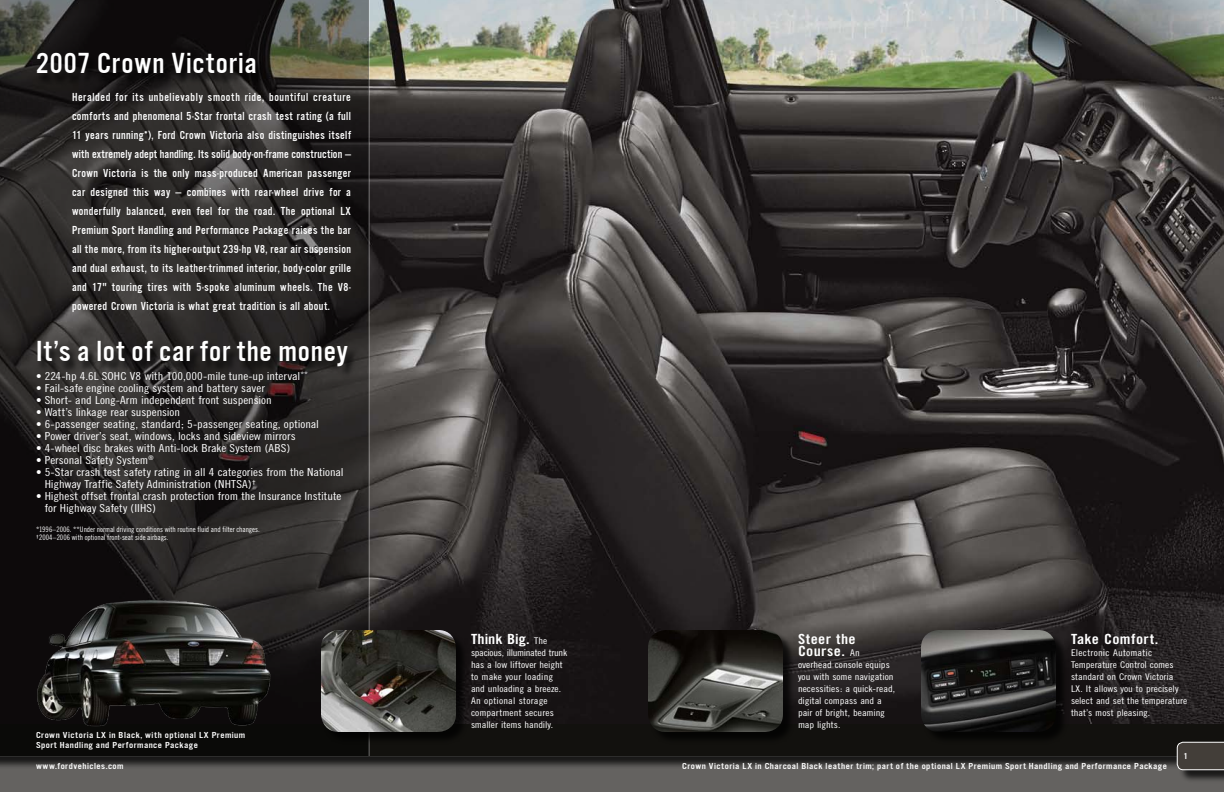
<style>
.page{position:relative;width:1224px;height:792px;background:#fff}
.page>*{position:absolute;margin:0;border:0;box-sizing:border-box;transform-origin:0 0}
.t1{font:30px "Alternate Got No 3 D";letter-spacing:.025em;color:#fff;scale:1.05 1}
.t2{font:14px/12px "Trade Gothic Bold Cond Twenty";letter-spacing:.02em;color:#fff;scale:1.15 1}
.t3{font:14px "Trade Gothic Bold Cond Twenty";color:#fff;scale:1.15 1}
.t4{font:12px/19px "Alternate Got No 3 D";letter-spacing:.03em;color:#fff;text-align:justify}
.t5{font:11px/12px "Trade Gothic Cond Eighteen";letter-spacing:-.005em;color:#fff}
.t6{font:9.2px/12px "Trade Gothic Cond Eighteen";color:#fff;scale:1.15 1}
.t7{font:9px/10px "Alternate Got No 3 D";letter-spacing:.045em;color:#fff;scale:1.2 1}
.t8{font:7.5px/8.5px "Trade Gothic Cond Eighteen";letter-spacing:-.005em;color:#fff}
.s1{font-family:"Trade Gothic Cond Eighteen";font-size:9.2px}
</style>
<div class="page">
<svg style="left:0;top:756px;width:1224px;height:36px;background:#545251"></svg>
<div style="left:0;top:0;width:1224px;height:756px;background:#12110e"></div>
<img style="left:370px;top:0;width:854px;height:723px">
<hr style="left:368px;top:0;width:2px;height:756px;background:#fff">
<svg style="left:0;top:0;width:368px;height:719px"></svg>
<div style="left:1178px;top:743px;width:46px;height:40px;background:#000;opacity:.75"></div>
<svg style="left:1177px;top:742px;width:47px;height:28px"></svg>
<div style="left:36px;top:53px;width:231px;height:33px;background:#000;opacity:.85"></div>
<div style="left:36px;top:342px;width:322px;height:37px;background:#000;opacity:.85"></div>
<img style="left:21px;top:582px;width:261px;height:144px">
<div style="left:322px;top:631px;width:147px;height:114px;background:#000;opacity:.75"></div>
<img style="left:321px;top:630px;width:135px;height:102px;border-radius:18px">
<div style="left:649px;top:631px;width:147px;height:114px;background:#000;opacity:.75"></div>
<img style="left:648px;top:630px;width:135px;height:102px;border-radius:18px">
<div style="left:922px;top:631px;width:147px;height:114px;background:#000;opacity:.75"></div>
<img style="left:921px;top:630px;width:135px;height:102px;border-radius:18px">
<h1 class="t1" style="left:36px;top:47px;width:212px">2007 Crown Victoria</h1>
<p class="t4" style="left:72px;top:88px;width:281px">Heralded for its unbelievably smooth ride, bountiful creature comforts and phenomenal 5-Star frontal crash test rating (a full 11 years running*), Ford Crown Victoria also distinguishes itself with extremely adept handling. Its solid body-on-frame construction — Crown Victoria is the only mass-produced American passenger car designed this way — combines with rear-wheel drive for a wonderfully balanced, even feel for the road. The optional LX Premium Sport Handling and Performance Package raises the bar all the more, from its higher-output 239-hp V8, rear air suspension and dual exhaust, to its leather-trimmed interior, body-color grille and 17" touring tires with 5-spoke aluminum wheels. The V8- powered Crown Victoria is what great tradition is all about.</p>
<h1 class="t1" style="left:36px;top:335px;width:299px">It’s a lot of car for the money</h1>
<p class="t5" style="left:36px;top:370px;width:274px">• 224-hp 4.6L SOHC V8 with 100,000-mile tune-up interval<sup>**</sup></p>
<p class="t5" style="left:36px;top:382px;width:230px">• Fail-safe engine cooling system and battery saver</p>
<p class="t5" style="left:36px;top:394px;width:237px">• Short- and Long-Arm independent front suspension</p>
<p class="t5" style="left:36px;top:406px;width:146px">• Watt’s linkage rear suspension</p>
<p class="t5" style="left:36px;top:418px;width:285px">• 6-passenger seating, standard; 5-passenger seating, optional</p>
<p class="t5" style="left:36px;top:430px;width:261px">• Power driver’s seat, windows, locks and sideview mirrors</p>
<p class="t5" style="left:36px;top:442px;width:256px">• 4-wheel disc brakes with Anti-lock Brake System (ABS)</p>
<p class="t5" style="left:36px;top:454px;width:119px">• Personal Safety System<sup>®</sup></p>
<p class="t5" style="left:45px;top:466px;width:301px;text-indent:-9px">• 5-Star crash test safety rating in all 4 categories from the National<br>Highway Traffic Safety Administration (NHTSA)<sup>†</sup></p>
<p class="t5" style="left:45px;top:490px;width:298px;text-indent:-9px">• Highest offset frontal crash protection from the Insurance Institute for Highway Safety (IIHS)</p>
<p class="t8" style="left:36px;top:525px;width:225px">*1996–2006. **Under normal driving conditions with routine fluid and filter changes. <sup>†</sup>2004–2006 with optional front-seat side airbags.</p>
<p class="t7" style="left:36px;top:730px;width:176px">Crown Victoria LX in Black, with optional LX Premium<br>Sport Handling and Performance Package</p>
<p class="t3" style="left:471px;top:630px;width:68px">Think Big. <span class="s1">The</span></p>
<p class="t6" style="left:471px;top:646px;width:85px">spacious, illuminated trunk has a low liftover height to make your loading and unloading a breeze.<br>An optional storage compartment secures smaller items handily.</p>
<p class="t2" style="left:798px;top:633px;width:55px">Steer the<br>Course. <span class="s1">An</span></p>
<p class="t6" style="left:798px;top:658px;width:86px">overhead console equips you with some navigation necessities: a quick-read, digital compass and a pair of bright, beaming map lights.</p>
<p class="t2" style="left:1071px;top:633px;width:78px">Take Comfort.</p>
<p class="t6" style="left:1071px;top:646px;width:103px">Electronic Automatic<br>Temperature Control comes standard on Crown Victoria<br>LX. It allows you to precisely select and set the temperature that’s most pleasing.</p>
<p class="t7" style="left:1184px;top:751px;width:5px">1</p>
<p class="t7" style="left:36px;top:761px;width:75px">www.fordvehicles.com</p>
<p class="t7" style="left:682px;top:761px;width:406px">Crown Victoria LX in Charcoal Black leather trim; part of the optional LX Premium Sport Handling and Performance Package</p>
</div>
